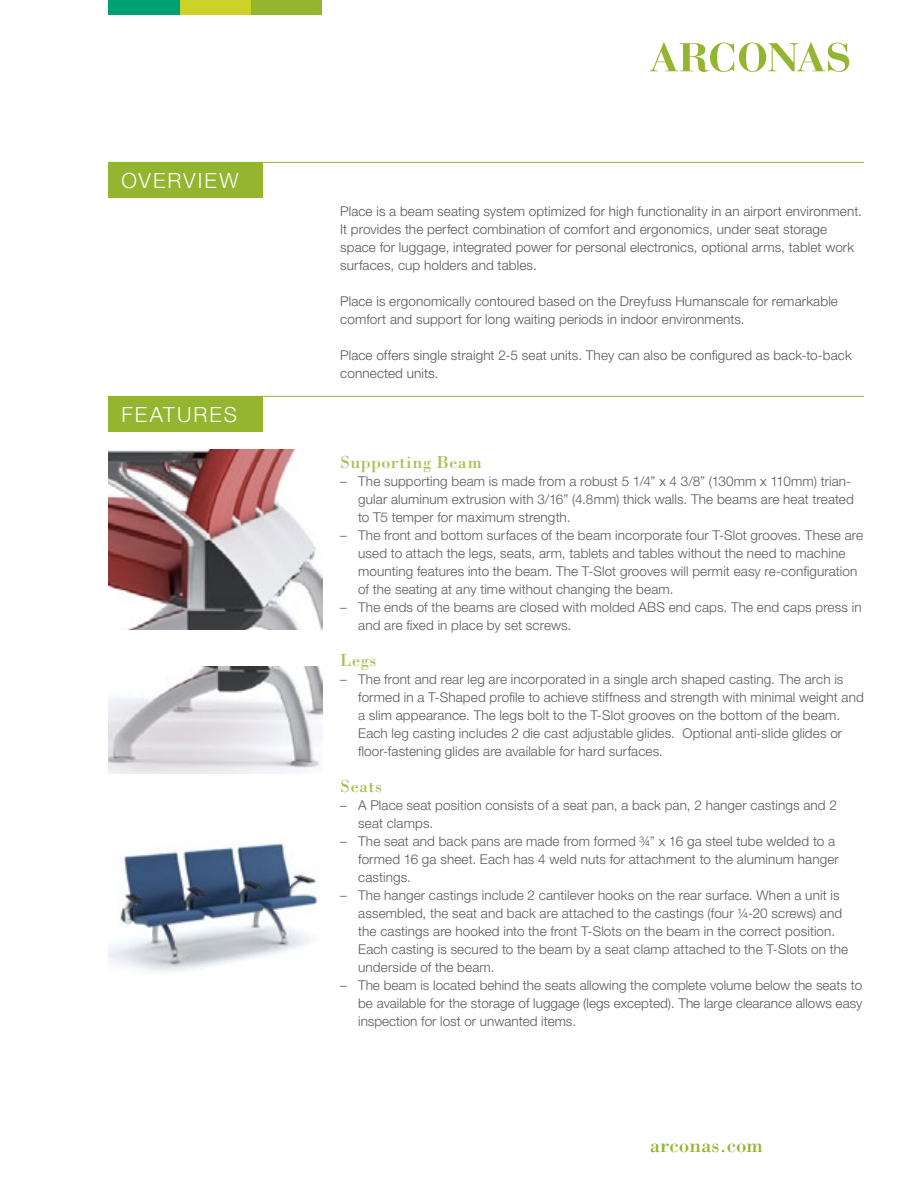
<style>
.page{position:relative;width:918px;height:1188px;background:#fff}
.page>*{position:absolute;margin:0;border:0;box-sizing:border-box;transform-origin:0 0}
.t1{font:300 21px "Helvetica Neue LT Std";letter-spacing:.095em;color:#fff}
.t2{font:21px "Bodoni LT Std";color:#94b52f}
.t3{font:18px "Bodoni LT Std";letter-spacing:.035em;color:#a7c155}
.t4{font:300 13.5px/18px "Helvetica Neue LT Std";letter-spacing:.01em;color:#58595b}
.t5{font:300 13.5px/18px "Helvetica Neue LT Std";letter-spacing:.01em;color:#55565a}
</style>
<div class="page">
<div style="left:251px;top:0;width:71px;height:15px;background:#94b52f"></div>
<div style="left:179px;top:0;width:72px;height:15px;background:#cdd22a"></div>
<div style="left:108px;top:0;width:71px;height:15px;background:#00a073"></div>
<svg style="left:650px;top:43px;width:199px;height:29px"></svg>
<img style="left:108px;top:666px;width:214px;height:108px">
<div style="left:108px;top:162px;width:155px;height:36px;background:#94b52f"></div>
<div style="left:108px;top:397px;width:155px;height:35px;background:#94b52f"></div>
<hr style="left:108px;top:162px;width:756px;height:1px;background:#94b52f">
<hr style="left:108px;top:396px;width:756px;height:1px;background:#94b52f">
<img style="left:108px;top:450px;width:214px;height:180px">
<img style="left:108px;top:843px;width:210px;height:129px">
<h1 class="t1" style="left:122px;top:168px;width:118px">OVERVIEW</h1>
<h1 class="t1" style="left:122px;top:402px;width:117px">FEATURES</h1>
<p class="t5" style="left:340px;top:202px;width:523px">Place is a beam seating system optimized for high functionality in an airport environment.<br>It provides the perfect combination of comfort and ergonomics, under seat storage space for luggage, integrated power for personal electronics, optional arms, tablet work surfaces, cup holders and tables.</p>
<p class="t5" style="left:340px;top:292px;width:499px">Place is ergonomically contoured based on the Dreyfuss Humanscale for remarkable comfort and support for long waiting periods in indoor environments.</p>
<p class="t5" style="left:340px;top:346px;width:513px">Place offers single straight 2-5 seat units. They can also be configured as back-to-back connected units.</p>
<h2 class="t3" style="left:340px;top:451px;width:143px">Supporting Beam</h2>
<p class="t4" style="left:358px;top:472px;width:497px;text-indent:-18px">– The supporting beam is made from a robust 5 1/4” x 4 3/8” (130mm x 110mm) trian&shy;gular aluminum extrusion with 3/16” (4.8mm) thick walls. The beams are heat treated to T5 temper for maximum strength.</p>
<p class="t4" style="left:358px;top:526px;width:506px;text-indent:-18px">– The front and bottom surfaces of the beam incorporate four T-Slot grooves. These are used to attach the legs, seats, arm, tablets and tables without the need to machine mounting features into the beam. The T-Slot grooves will permit easy re-configuration of the seating at any time without changing the beam.</p>
<p class="t4" style="left:358px;top:598px;width:505px;text-indent:-18px">– The ends of the beams are closed with molded ABS end caps. The end caps press in and are fixed in place by set screws.</p>
<h2 class="t3" style="left:340px;top:649px;width:38px">Legs</h2>
<p class="t4" style="left:358px;top:670px;width:507px;text-indent:-18px">– The front and rear leg are incorporated in a single arch shaped casting. The arch is formed in a T-Shaped profile to achieve stiffness and strength with minimal weight and a slim appearance. The legs bolt to the T-Slot grooves on the bottom of the beam.<br>Each leg casting includes 2 die cast adjustable glides. Optional anti-slide glides or floor-fastening glides are available for hard surfaces.</p>
<h2 class="t3" style="left:340px;top:775px;width:43px">Seats</h2>
<p class="t4" style="left:358px;top:796px;width:480px;text-indent:-18px">– A Place seat position consists of a seat pan, a back pan, 2 hanger castings and 2 seat clamps.</p>
<p class="t4" style="left:358px;top:832px;width:482px;text-indent:-18px">– The seat and back pans are made from formed ¾” x 16 ga steel tube welded to a formed 16 ga sheet. Each has 4 weld nuts for attachment to the aluminum hanger castings.</p>
<p class="t4" style="left:358px;top:886px;width:491px;text-indent:-18px">– The hanger castings include 2 cantilever hooks on the rear surface. When a unit is assembled, the seat and back are attached to the castings (four ¼-20 screws) and the castings are hooked into the front T-Slots on the beam in the correct position.<br>Each casting is secured to the beam by a seat clamp attached to the T-Slots on the underside of the beam.</p>
<p class="t4" style="left:358px;top:976px;width:506px;text-align:justify;text-indent:-18px">– The beam is located behind the seats allowing the complete volume below the seats to be available for the storage of luggage (legs excepted). The large clearance allows easy inspection for lost or unwanted items.</p>
<h1 class="t2" style="left:650px;top:1132px;width:115px">arconas.com</h1>
</div>
